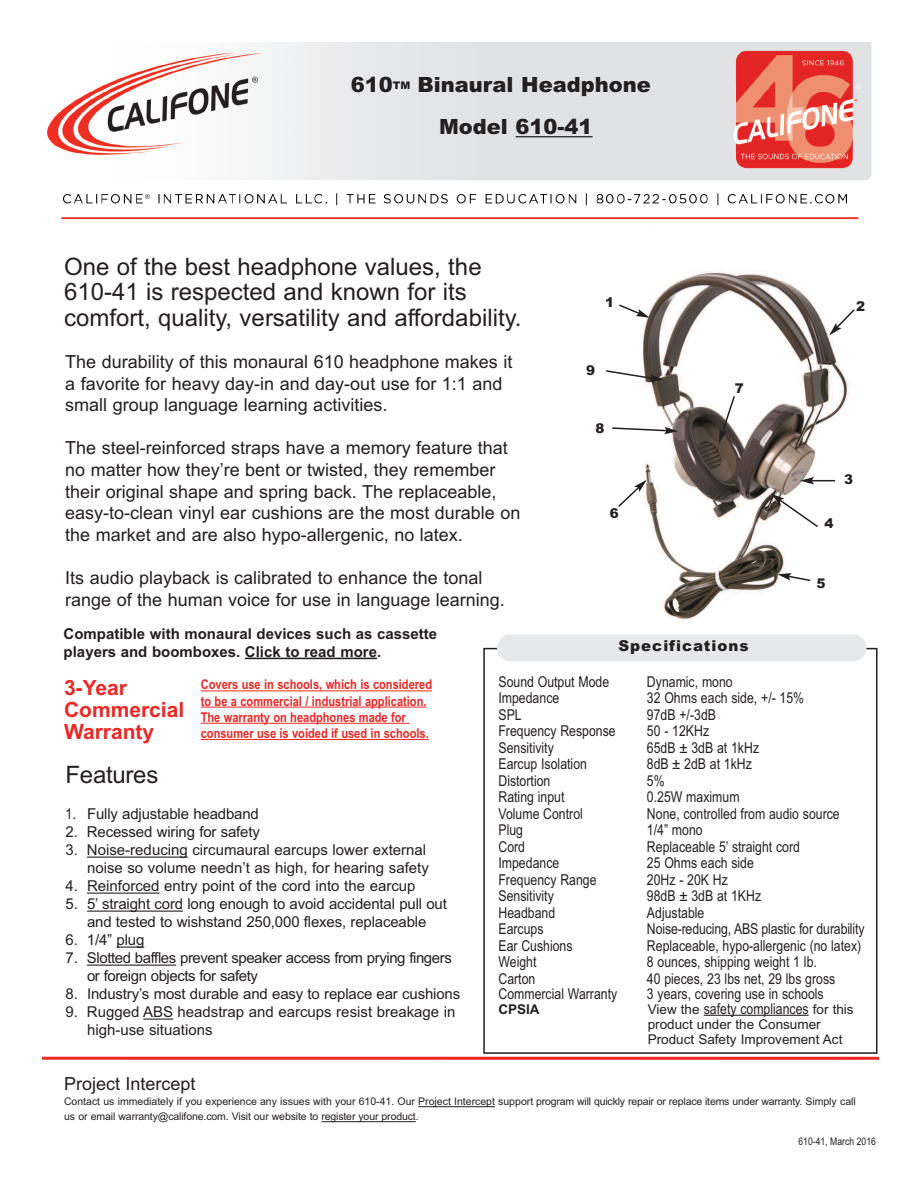
<style>
.page{position:relative;width:918px;height:1188px;background:#fff}
.page>*{position:absolute;margin:0;border:0;box-sizing:border-box;transform-origin:0 0}
.t1{font:24px/25.5px "Arial";color:#231f20}
.t2{font:900 21px/41.7px "Arial";color:#231f20}
.t3{font:700 21px/22.2px "Arial";color:#ec2724}
.t4{font:18px/21.6px "Arial";color:#231f20}
.t5{font:15px "Arial Narrow";color:#231f20}
.t6{font:15px/18px "Arial";letter-spacing:-.01em;color:#231f20;text-align:right}
.t7{font:700 15px/18px "Arial";color:#231f20}
.t8{font:15px/18px "Arial";letter-spacing:-.03em;color:#231f20}
.t9{font:900 15px "Arial";letter-spacing:.065em;color:#231f20}
.t10{font:700 13.5px/16.2px "Arial Narrow";color:#ec2724}
.t11{font:13.5px/15px "Arial";color:#231f20}
.t12{font:900 13.5px "Arial";color:#231f20}
.t13{font:700 13.5px "Arial";color:#231f20}
.t14{font:10.5px/15px "Arial";letter-spacing:-.01em;color:#231f20}
.t15{font:10.5px "Arial Narrow";color:#231f20}
.s1{font-family:"Arial";font-size:13.5px}
.s2{font-family:"Arial Narrow"}
.s3{font-family:"Calibri"}
</style>
<div class="page">
<div style="left:483px;top:648px;width:395px;height:406px;border:2px solid #231f20"></div>
<img style="left:643px;top:271px;width:207px;height:351px">
<div style="left:497px;top:634px;width:370px;height:27px;background:#e7e8e9;border-radius:13px"></div>
<hr style="left:87px;top:857px;width:101px;height:1px;background:#231f20">
<hr style="left:87px;top:893px;width:73px;height:1px;background:#231f20">
<hr style="left:87px;top:911px;width:96px;height:1px;background:#231f20">
<svg style="left:117px;top:947px;width:27px;height:1px"></svg>
<hr style="left:87px;top:965px;width:89px;height:1px;background:#231f20">
<hr style="left:143px;top:1019px;width:30px;height:1px;background:#231f20">
<hr style="left:418px;top:1106px;width:77px;height:1px;background:#231f20">
<hr style="left:321px;top:1121px;width:95px;height:1px;background:#231f20">
<hr style="left:245px;top:658px;width:132px;height:1px;background:#231f20">
<div style="left:807px;top:573px;width:28px;height:27px;background:#fff;border-radius:50%"></div>
<div style="left:725px;top:378px;width:28px;height:27px;background:#fff;border-radius:50%"></div>
<div style="left:847px;top:295px;width:27px;height:27px;background:#fff;border-radius:50%"></div>
<div style="left:835px;top:469px;width:27px;height:27px;background:#fff;border-radius:50%"></div>
<div style="left:815px;top:513px;width:27px;height:27px;background:#fff;border-radius:50%"></div>
<svg style="left:719px;top:394px;width:17px;height:49px"></svg>
<svg style="left:606px;top:369px;width:58px;height:13px"></svg>
<svg style="left:612px;top:426px;width:66px;height:8px"></svg>
<svg style="left:829px;top:308px;width:26px;height:28px"></svg>
<svg style="left:800px;top:477px;width:35px;height:7px"></svg>
<svg style="left:771px;top:494px;width:49px;height:35px"></svg>
<hr style="left:704px;top:1015px;width:105px;height:1px;background:#231f20">
<hr style="left:42px;top:1057px;width:837px;height:3px;background:#ec2724">
<img style="left:47px;top:42px;width:825px;height:177px">
<hr style="left:516px;top:136px;width:77px;height:1px;background:#231f20">
<hr style="left:201px;top:690px;width:231px;height:1px;background:#ec2724">
<hr style="left:201px;top:707px;width:226px;height:1px;background:#ec2724">
<hr style="left:201px;top:723px;width:208px;height:1px;background:#ec2724">
<hr style="left:201px;top:739px;width:228px;height:1px;background:#ec2724">
<svg style="left:619px;top:303px;width:31px;height:15px"></svg>
<svg style="left:777px;top:573px;width:40px;height:15px"></svg>
<svg style="left:618px;top:480px;width:29px;height:39px"></svg>
<h2 class="t2" style="left:439px;top:64px;width:213px;text-indent:-88px">610<sup>TM</sup> Binaural Headphone<br>Model 610-41</h2>
<h1 class="t1" style="left:64px;top:254px;width:459px">One of the best headphone values, the<br>610-41 is respected and known for its comfort, quality, versatility and affordability.</h1>
<p class="t4" style="left:65px;top:351px;width:449px">The durability of this monaural 610 headphone makes it a favorite for heavy day-in and day-out use for 1:1 and small group language learning activities.</p>
<p class="t4" style="left:65px;top:437px;width:457px">The steel-reinforced straps have a memory feature that no matter how they’re bent or twisted, they remember their original shape and spring back. The replaceable, easy-to-clean vinyl ear cushions are the most durable on the market and are also hypo-allergenic, no latex.</p>
<p class="t4" style="left:65px;top:567px;width:441px">Its audio playback is calibrated to enhance the tonal range of the human voice for use in language learning.</p>
<p class="t12" style="left:605px;top:294px;width:11px">1</p>
<p class="t12" style="left:586px;top:362px;width:11px">9</p>
<p class="t12" style="left:595px;top:421px;width:11px">8</p>
<p class="t12" style="left:735px;top:381px;width:11px">7</p>
<p class="t7" style="left:64px;top:624px;width:375px">Compatible with monaural devices such as cassette players and boomboxes. Click to read more.</p>
<p class="t9" style="left:618px;top:637px;width:132px">Specifications</p>
<p class="t12" style="left:856px;top:298px;width:11px">2</p>
<p class="t12" style="left:844px;top:472px;width:11px">3</p>
<p class="t12" style="left:824px;top:516px;width:11px">4</p>
<p class="t5" style="left:498px;top:673px;width:112px">Sound Output Mode</p>
<p class="t5" style="left:647px;top:673px;width:87px">Dynamic, mono</p>
<p class="t5" style="left:498px;top:689px;width:62px">Impedance</p>
<p class="t5" style="left:647px;top:689px;width:159px">32 Ohms each side, +/- 15%</p>
<p class="t5" style="left:498px;top:706px;width:25px">SPL</p>
<p class="t5" style="left:647px;top:706px;width:71px">97dB +/-3dB</p>
<p class="t5" style="left:498px;top:722px;width:119px">Frequency Response</p>
<p class="t5" style="left:647px;top:722px;width:64px">50 - 12KHz</p>
<p class="t5" style="left:498px;top:739px;width:57px">Sensitivity</p>
<p class="t5" style="left:647px;top:739px;width:114px">65dB ± 3dB at 1kHz</p>
<p class="t5" style="left:498px;top:755px;width:90px">Earcup Isolation</p>
<p class="t5" style="left:647px;top:755px;width:106px">8dB ± 2dB at 1kHz</p>
<p class="t5" style="left:498px;top:772px;width:53px">Distortion</p>
<p class="t5" style="left:647px;top:772px;width:19px">5%</p>
<p class="t5" style="left:498px;top:788px;width:67px">Rating input</p>
<p class="t5" style="left:647px;top:788px;width:94px">0.25W maximum</p>
<p class="t5" style="left:498px;top:805px;width:86px">Volume Control</p>
<p class="t5" style="left:647px;top:805px;width:194px">None, controlled from audio source</p>
<p class="t5" style="left:498px;top:821px;width:26px">Plug</p>
<p class="t5" style="left:647px;top:821px;width:57px">1/4” mono</p>
<p class="t5" style="left:498px;top:838px;width:28px">Cord</p>
<p class="t5" style="left:647px;top:838px;width:155px">Replaceable 5’ straight cord</p>
<p class="t5" style="left:498px;top:854px;width:62px">Impedance</p>
<p class="t5" style="left:647px;top:854px;width:109px">25 Ohms each side</p>
<p class="t5" style="left:498px;top:871px;width:100px">Frequency Range</p>
<p class="t5" style="left:647px;top:871px;width:83px">20Hz - 20K Hz</p>
<p class="t5" style="left:498px;top:887px;width:57px">Sensitivity</p>
<p class="t5" style="left:647px;top:887px;width:116px">98dB ± 3dB at 1KHz</p>
<p class="t5" style="left:498px;top:904px;width:58px">Headband</p>
<p class="t5" style="left:647px;top:904px;width:59px">Adjustable</p>
<p class="t5" style="left:498px;top:920px;width:47px">Earcups</p>
<p class="t5" style="left:647px;top:920px;width:219px">Noise-reducing, ABS plastic for durability</p>
<p class="t5" style="left:498px;top:937px;width:76px">Ear Cushions</p>
<p class="t5" style="left:647px;top:937px;width:216px">Replaceable, hypo-allergenic (no latex)</p>
<p class="t5" style="left:498px;top:953px;width:40px">Weight</p>
<p class="t5" style="left:647px;top:953px;width:171px">8 ounces, shipping weight 1 lb.</p>
<p class="t5" style="left:498px;top:970px;width:38px">Carton</p>
<p class="t5" style="left:647px;top:970px;width:190px">40 pieces, 23 lbs net, 29 lbs gross</p>
<p class="t5" style="left:498px;top:985px;width:120px">Commercial Warranty</p>
<p class="t5" style="left:647px;top:985px;width:178px">3 years, covering use in schools</p>
<p class="t13" style="left:498px;top:1001px;width:43px">CPSIA</p>
<p class="t5" style="left:648px;top:1000px;width:208px"><span class="s1">View the</span> safety compliances <span class="s1">for this</span></p>
<p class="t11" style="left:648px;top:1016px;width:196px">product under the Consumer<br>Product Safety Improvement Act</p>
<p class="t10" style="left:201px;top:677px;width:233px">Covers use in schools, which is considered to be a commercial / industrial application.<br>The warranty on headphones made for consumer use is voided if used in schools.</p>
<h2 class="t3" style="left:64px;top:676px;width:122px">3-Year<br>Commercial<br>Warranty</h2>
<h1 class="t1" style="left:66px;top:762px;width:94px">Features</h1>
<p class="t6" style="left:66px;top:805px;width:195px"><span class="s2">1</span><span class="s3">.</span> Fully adjustable headband</p>
<p class="t6" style="left:66px;top:823px;width:196px">2. Recessed wiring for safety</p>
<p class="t6" style="left:66px;top:841px;width:365px">3. Noise-reducing circumaural earcups lower external noise so volume needn’t as high, for hearing safety</p>
<p class="t6" style="left:66px;top:877px;width:352px">4. Reinforced entry point of the cord into the earcup</p>
<p class="t6" style="left:66px;top:895px;width:383px;text-align:center">5. 5’ straight cord long enough to avoid accidental pull out and tested to wishstand 250,000 flexes, replaceable</p>
<p class="t6" style="left:66px;top:931px;width:80px">6. 1/4” plug</p>
<p class="t8" style="left:87px;top:949px;width:366px;text-indent:-21px">7. Slotted baffles prevent speaker access from prying fingers or foreign objects for safety</p>
<p class="t6" style="left:66px;top:985px;width:396px">8. Industry’s most durable and easy to replace ear cushions</p>
<p class="t6" style="left:87px;top:1003px;width:370px;text-align:left;text-indent:-22px">9. Rugged ABS headstrap and earcups resist breakage in high-use situations</p>
<p class="t4" style="left:64px;top:1073px;width:133px">Project Intercept</p>
<p class="t14" style="left:64px;top:1094px;width:793px">Contact us immediately if you experience any issues with your 610-41. Our Project Intercept support program will quickly repair or replace items under warranty. Simply call us or email warranty@califone.com. Visit our website to register your product.</p>
<p class="t15" style="left:798px;top:1136px;width:79px">610-41, March 2016</p>
</div>
